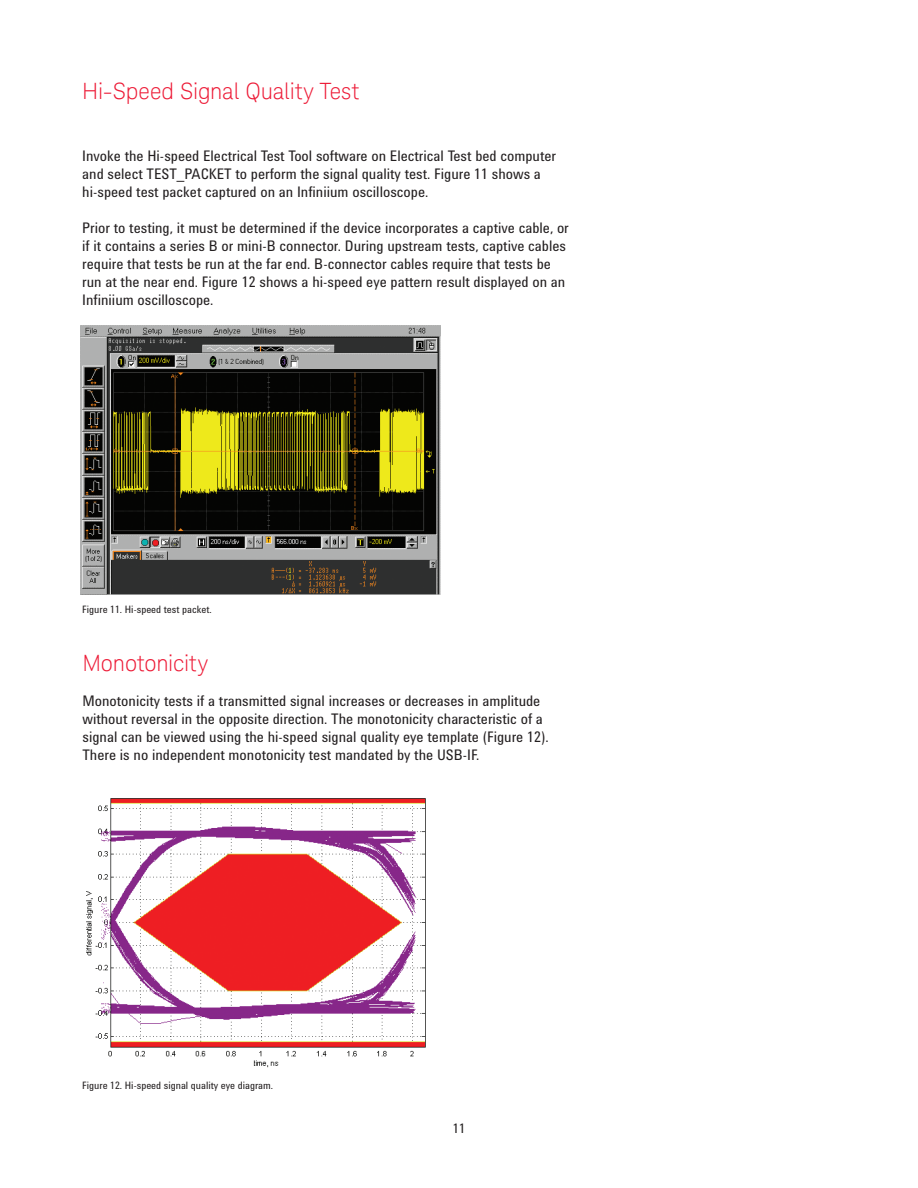
<style>
.page{position:relative;width:918px;height:1188px;background:#fff}
.page>*{position:absolute;margin:0;border:0;box-sizing:border-box;transform-origin:0 0}
.t1{font:300 22.5px "Keysight Sans";letter-spacing:-.01em;color:#ed1a36}
.t2{font:15px/18px "Agilent Condensed CFF";color:#231f20}
.t3{font:13.5px "Agilent Condensed CFF";color:#231f20}
.t4{font:10.5px "Agilent Condensed CFF";color:#231f20}
</style>
<div class="page">
<img style="left:81px;top:326px;width:360px;height:269px">
<img style="left:86px;top:798px;width:340px;height:270px">
<h1 class="t1" style="left:82px;top:78px;width:278px">Hi-Speed Signal Quality Test</h1>
<p class="t2" style="left:82px;top:146px;width:475px">Invoke the Hi-speed Electrical Test Tool software on Electrical Test bed computer and select TEST_PACKET to perform the signal quality test. Figure 11 shows a hi-speed test packet captured on an Infiniium oscilloscope.</p>
<p class="t2" style="left:82px;top:218px;width:488px">Prior to testing, it must be determined if the device incorporates a captive cable, or if it contains a series B or mini-B connector. During upstream tests, captive cables require that tests be run at the far end. B-connector cables require that tests be run at the near end. Figure 12 shows a hi-speed eye pattern result displayed on an Infiniium oscilloscope.</p>
<p class="t4" style="left:82px;top:601px;width:131px">Figure 11. Hi-speed test packet.</p>
<h1 class="t1" style="left:82px;top:650px;width:127px">Monotonicity</h1>
<p class="t2" style="left:82px;top:692px;width:468px">Monotonicity tests if a transmitted signal increases or decreases in amplitude without reversal in the opposite direction. The monotonicity characteristic of a signal can be viewed using the hi-speed signal quality eye template (Figure 12).<br>There is no independent monotonicity test mandated by the USB-IF.</p>
<p class="t4" style="left:82px;top:1078px;width:192px">Figure 12. Hi-speed signal quality eye diagram.</p>
<p class="t3" style="left:453px;top:1118px;width:14px">11</p>
</div>
